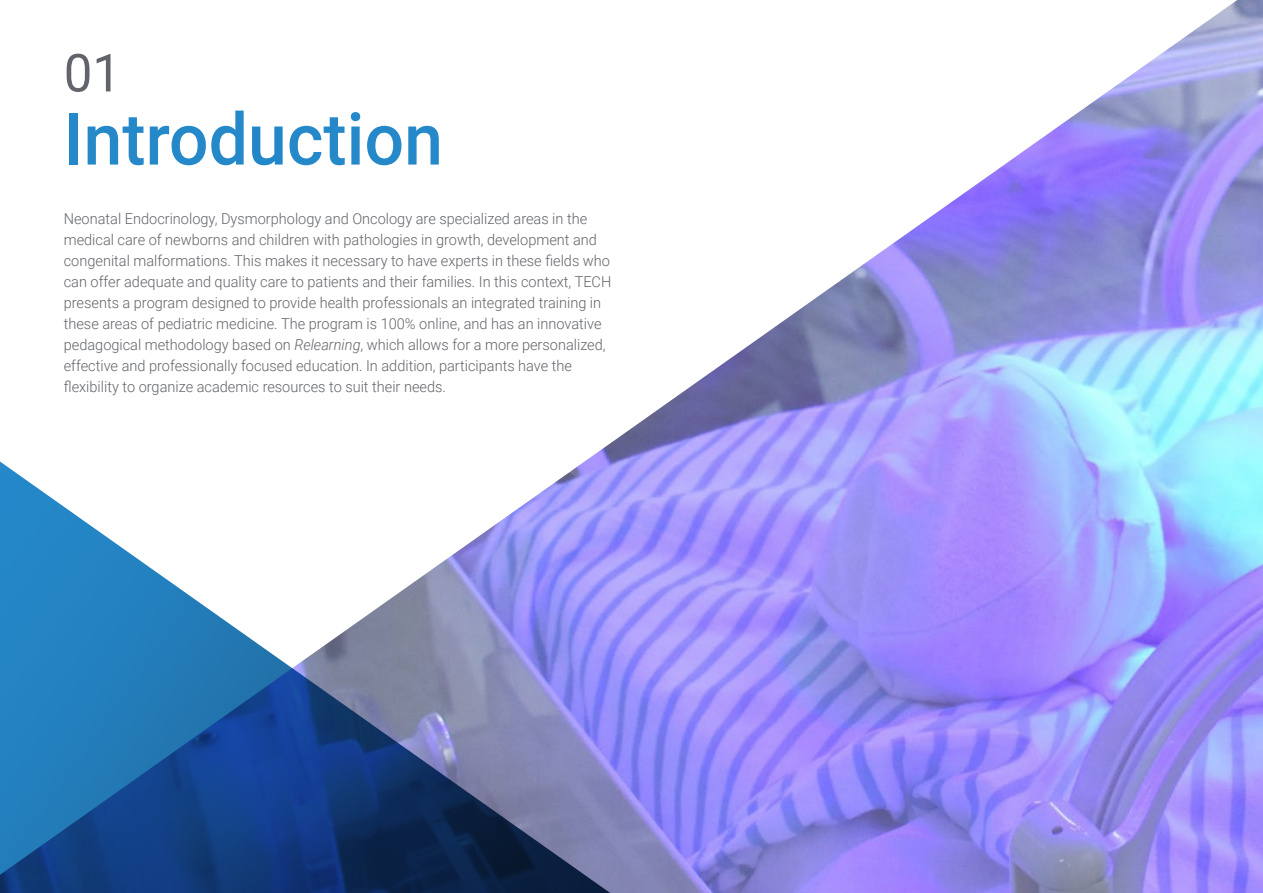
<style>
.page{position:relative;width:1263px;height:893px;background:#fff}
.page>*{position:absolute;margin:0;border:0;box-sizing:border-box;transform-origin:0 0}
.t1{font:500 72px "Roboto";color:#2488c9}
.t2{font:52.5px "Roboto";color:#61646a}
.t3{font:300 15px/21px "Roboto";color:#61646a}
.s1{color:#2287c9}
.s2{font-style:italic}
</style>
<div class="page">
<img style="left:606px;top:0;width:657px;height:893px">
<svg style="left:0;top:446px;width:640px;height:447px"></svg>
<h2 class="t2" style="left:64px;top:36px;width:59px">01</h2>
<h1 class="t1" style="left:64px;top:89px;width:381px">Introd<span class="s1">u</span>ction</h1>
<p class="t3" style="left:64px;top:207px;width:549px">Neonatal Endocrinology, Dysmorphology and Oncology are specialized areas in the medical care of newborns and children with pathologies in growth, development and congenital malformations. This makes it necessary to have experts in these fields who can offer adequate and quality care to patients and their families. In this context, TECH presents a program designed to provide health professionals an integrated training in these areas of pediatric medicine. The program is 100% online, and has an innovative pedagogical methodology based on <span class="s2">Relearning</span>, which allows for a more personalized, effective and professionally focused education. In addition, participants have the flexibility to organize academic resources to suit their needs.</p>
</div>
